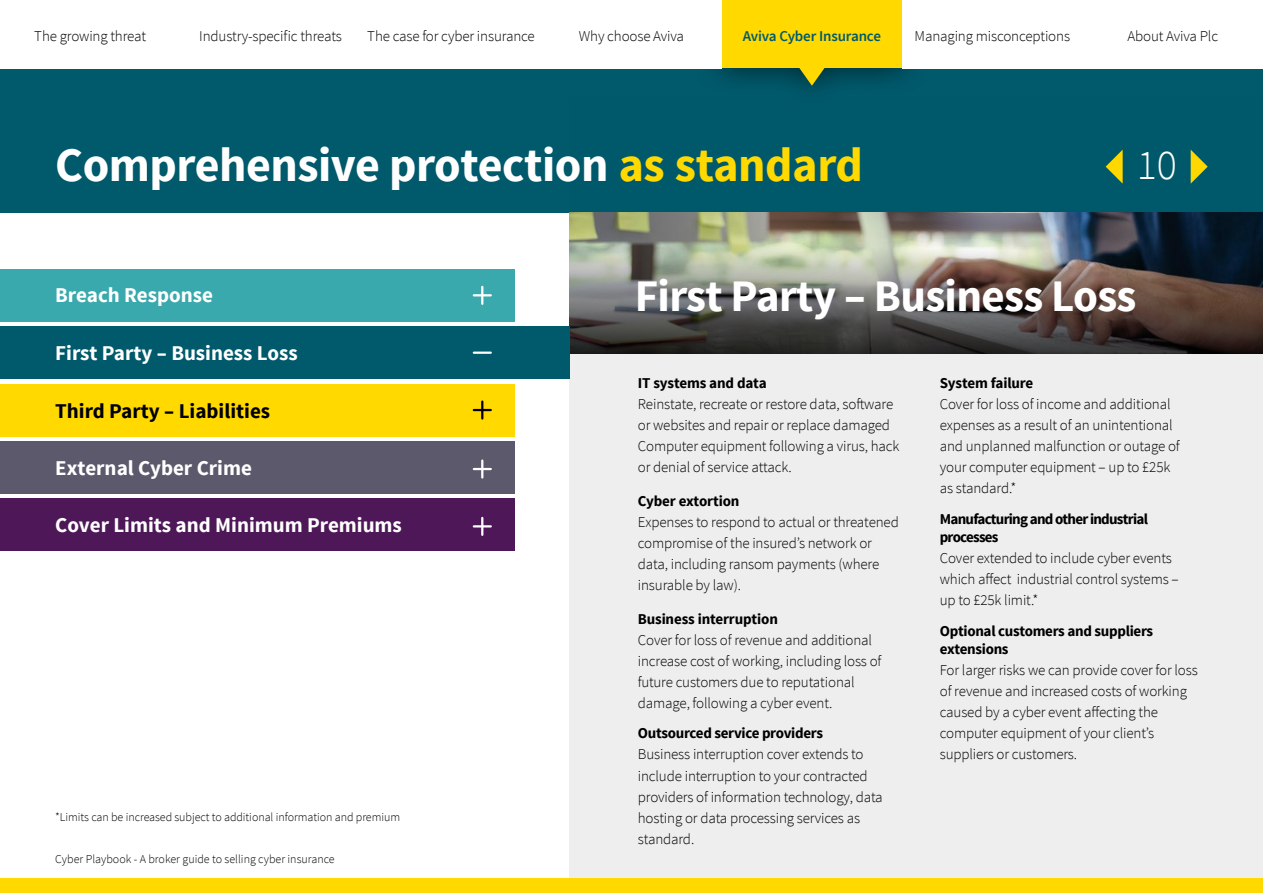
<style>
.page{position:relative;width:1263px;height:893px;background:#fff}
.page>*{position:absolute;margin:0;border:0;box-sizing:border-box;transform-origin:0 0}
.t1{font:700 48px "Source Sans Pro";letter-spacing:-.01em;color:#fff}
.t2{font:700 45px "Source Sans Pro";letter-spacing:-.015em;color:#fff}
.t3{font:300 42px "Source Sans Pro";color:#fff}
.t4{font:700 21px "Source Sans Pro";color:#fff}
.t5{font:700 21px "Source Sans Pro";color:#000}
.t6{font:300 15px/21px "Source Sans Pro";letter-spacing:-.01em;color:#000}
.t7{font:700 15px/18px "Source Sans Pro";letter-spacing:-.02em;color:#000}
.t8{font:700 15px/18px "Source Sans Pro";letter-spacing:-.05em;color:#000}
.t9{font:600 15px "Source Sans Pro";letter-spacing:-.01em;color:#005a6c}
.t10{font:300 12px "Source Sans Pro";letter-spacing:-.005em;color:#000}
.s1{color:#ffd900}
</style>
<div class="page">
<div style="left:0;top:68px;width:1263px;height:145px;background:#005a6c"></div>
<div style="left:0;top:878px;width:1263px;height:15px;background:#ffd900"></div>
<svg style="left:722px;top:0;width:180px;height:86px"></svg>
<div style="left:570px;top:213px;width:693px;height:665px;background:#eee"></div>
<img style="left:570px;top:149px;width:693px;height:205px">
<div style="left:0;top:269px;width:514px;height:52px;background:#39a9ad"></div>
<svg style="left:474px;top:287px;width:17px;height:17px"></svg>
<div style="left:0;top:327px;width:570px;height:52px;background:#005a6c"></div>
<svg style="left:474px;top:352px;width:17px;height:2px"></svg>
<div style="left:0;top:384px;width:514px;height:52px;background:#ffd900"></div>
<svg style="left:474px;top:402px;width:17px;height:16px"></svg>
<div style="left:0;top:441px;width:514px;height:52px;background:#5c596d"></div>
<svg style="left:474px;top:461px;width:17px;height:16px"></svg>
<div style="left:0;top:499px;width:514px;height:52px;background:#4e1758"></div>
<svg style="left:474px;top:518px;width:17px;height:17px"></svg>
<p class="t6" style="left:34px;top:25px;width:113px">The growing threat</p>
<p class="t6" style="left:199px;top:25px;width:144px">Industry-specific threats</p>
<p class="t6" style="left:367px;top:25px;width:169px">The case for cyber insurance</p>
<p class="t6" style="left:579px;top:25px;width:107px">Why choose Aviva</p>
<p class="t9" style="left:743px;top:26px;width:140px">Aviva Cyber Insurance</p>
<p class="t6" style="left:914px;top:25px;width:157px">Managing misconceptions</p>
<p class="t6" style="left:1127px;top:25px;width:92px">About Aviva Plc</p>
<h1 class="t1" style="left:55px;top:134px;width:809px">Comprehensive protection <span class="s1">as standard</span></h1>
<h3 class="t3" style="left:1137px;top:140px;width:42px">10</h3>
<h3 class="t4" style="left:55px;top:281px;width:159px">Breach Response</h3>
<h3 class="t4" style="left:55px;top:340px;width:244px">First Party – Business Loss</h3>
<h3 class="t5" style="left:55px;top:397px;width:216px">Third Party – Liabilities</h3>
<h3 class="t4" style="left:55px;top:455px;width:198px">External Cyber Crime</h3>
<h3 class="t4" style="left:55px;top:512px;width:348px">Cover Limits and Minimum Premiums</h3>
<p class="t10" style="left:55px;top:809px;width:346px">*Limits can be increased subject to additional information and premium</p>
<p class="t10" style="left:55px;top:851px;width:281px">Cyber Playbook - A broker guide to selling cyber insurance</p>
<h2 class="t2" style="left:635px;top:267px;width:503px">First Party – Business Loss</h2>
<p class="t7" style="left:638px;top:375px;width:130px">IT systems and data</p>
<p class="t6" style="left:638px;top:394px;width:263px">Reinstate, recreate or restore data, software or websites and repair or replace damaged Computer equipment following a virus, hack or denial of service attack.</p>
<p class="t7" style="left:638px;top:492px;width:103px">Cyber extortion</p>
<p class="t6" style="left:638px;top:512px;width:262px">Expenses to respond to actual or threatened compromise of the insured’s network or data, including ransom payments (where insurable by law).</p>
<p class="t7" style="left:638px;top:610px;width:142px">Business interruption</p>
<p class="t6" style="left:638px;top:629px;width:245px">Cover for loss of revenue and additional increase cost of working, including loss of future customers due to reputational damage, following a cyber event.</p>
<p class="t7" style="left:638px;top:725px;width:187px">Outsourced service providers</p>
<p class="t6" style="left:638px;top:744px;width:246px">Business interruption cover extends to include interruption to your contracted providers of information technology, data hosting or data processing services as standard.</p>
<p class="t7" style="left:940px;top:375px;width:95px">System failure</p>
<p class="t6" style="left:940px;top:394px;width:242px">Cover for loss of income and additional expenses as a result of an unintentional and unplanned malfunction or outage of your computer equipment – up to £25k as standard.*</p>
<p class="t8" style="left:940px;top:510px;width:210px">Manufacturing and other industrial processes</p>
<p class="t6" style="left:940px;top:548px;width:240px">Cover extended to include cyber events which affect industrial control systems – up to £25k limit.*</p>
<p class="t7" style="left:940px;top:622px;width:215px">Optional customers and suppliers extensions</p>
<p class="t6" style="left:940px;top:659px;width:260px">For larger risks we can provide cover for loss of revenue and increased costs of working caused by a cyber event affecting the computer equipment of your client’s suppliers or customers.</p>
</div>
